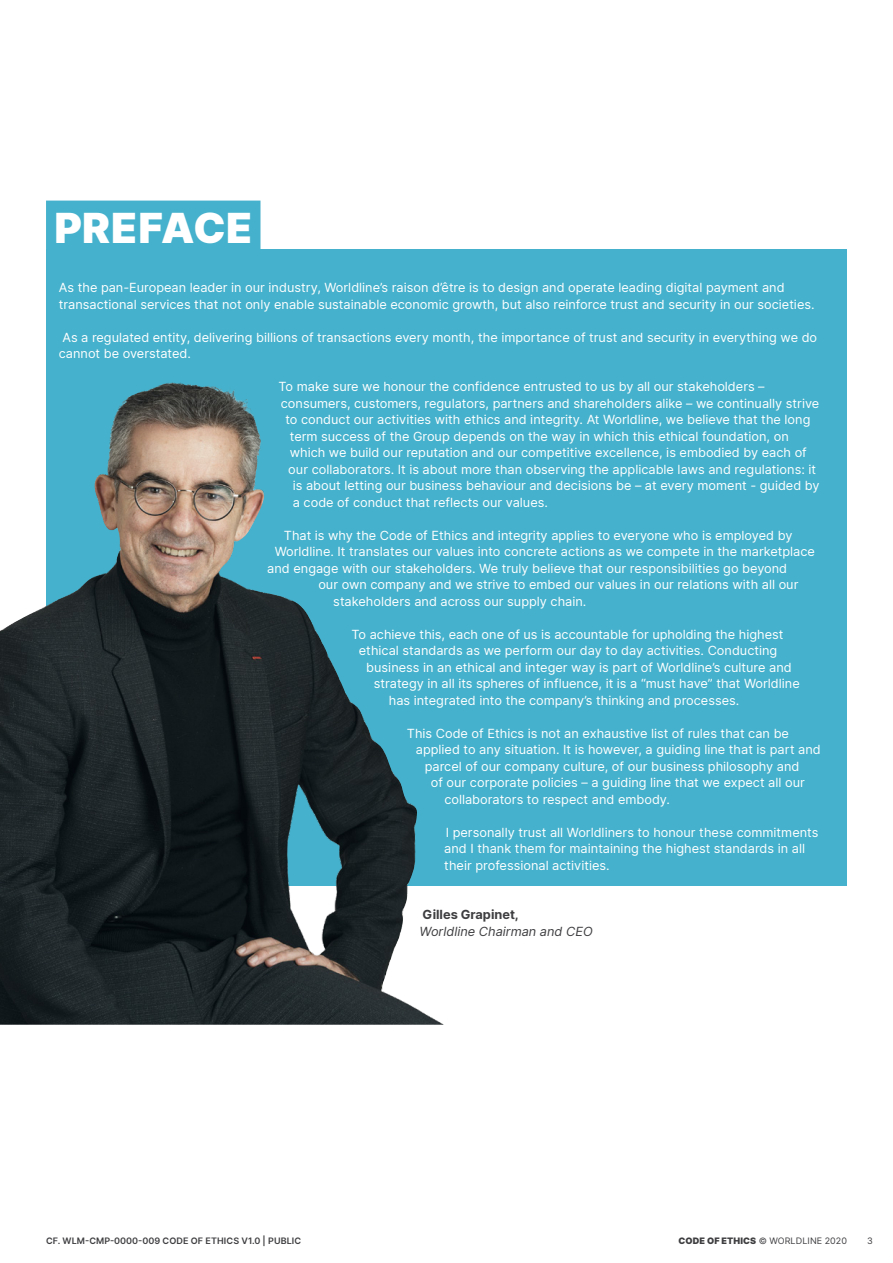
<style>
.page{position:relative;width:893px;height:1263px;background:#fff}
.page>*{position:absolute;margin:0;border:0;box-sizing:border-box;transform-origin:0 0}
.t1{font:900 42px "Inter";letter-spacing:.01em;color:#fff}
.t2{font:12.75px/16.5px "Inter";color:#fff}
.t3{font:italic 12.75px "Inter";color:#3e3d40}
.t4{font:700 12.75px "Inter";color:#3e3d40}
.t5{font:600 9px "Inter";letter-spacing:.01em;color:#3e3d40}
.t6{font:9px "Inter";letter-spacing:.01em;color:#3e3d40}
.s1{font-weight:900}
</style>
<div class="page">
<div style="left:46px;top:249px;width:801px;height:637px;background:#45b1cc"></div>
<img style="left:0;top:382px;width:444px;height:643px">
<div style="left:46px;top:201px;width:214px;height:51px;background:#45b1cc"></div>
<h1 class="t1" style="left:54px;top:196px;width:199px">PREFACE</h1>
<p class="t2" style="left:59px;top:279px;width:755px">As the pan-European leader in our industry, Worldline’s raison d’être is to design and operate leading digital payment and transactional services that not only enable sustainable economic growth, but also reinforce trust and security in our societies.</p>
<p class="t2" style="left:59px;top:328px;width:760px">As a regulated entity, delivering billions of transactions every month, the importance of trust and security in everything we do cannot be overstated.</p>
<p class="t2" style="left:278px;top:378px;width:488px">To make sure we honour the confidence entrusted to us by all our stakeholders –</p>
<p class="t2" style="left:281px;top:394px;width:540px">consumers, customers, regulators, partners and shareholders alike – we continually strive</p>
<p class="t2" style="left:285px;top:411px;width:527px">to conduct our activities with ethics and integrity. At Worldline, we believe that the long</p>
<p class="t2" style="left:290px;top:427px;width:501px">term success of the Group depends on the way in which this ethical foundation, on</p>
<p class="t2" style="left:290px;top:444px;width:519px">which we build our reputation and our competitive excellence, is embodied by each of</p>
<p class="t2" style="left:288px;top:460px;width:529px">our collaborators. It is about more than observing the applicable laws and regulations: it</p>
<p class="t2" style="left:293px;top:477px;width:528px">is about letting our business behaviour and decisions be – at every moment - guided by</p>
<p class="t2" style="left:293px;top:493px;width:255px">a code of conduct that reflects our values.</p>
<p class="t2" style="left:284px;top:526px;width:510px">That is why the Code of Ethics and integrity applies to everyone who is employed by</p>
<p class="t2" style="left:275px;top:543px;width:542px">Worldline. It translates our values into concrete actions as we compete in the marketplace</p>
<p class="t2" style="left:267px;top:559px;width:521px">and engage with our stakeholders. We truly believe that our responsibilities go beyond</p>
<p class="t2" style="left:318px;top:576px;width:482px">our own company and we strive to embed our values in our relations with all our</p>
<p class="t2" style="left:333px;top:592px;width:253px">stakeholders and across our supply chain.</p>
<p class="t2" style="left:351px;top:625px;width:434px">To achieve this, each one of us is accountable for upholding the highest</p>
<p class="t2" style="left:359px;top:642px;width:420px">ethical standards as we perform our day to day activities. Conducting</p>
<p class="t2" style="left:366px;top:658px;width:427px">business in an ethical and integer way is part of Worldline’s culture and</p>
<p class="t2" style="left:374px;top:675px;width:427px">strategy in all its spheres of influence, it is a “must have” that Worldline</p>
<p class="t2" style="left:389px;top:691px;width:350px">has integrated into the company’s thinking and processes.</p>
<p class="t2" style="left:407px;top:724px;width:384px">This Code of Ethics is not an exhaustive list of rules that can be</p>
<p class="t2" style="left:416px;top:741px;width:406px">applied to any situation. It is however, a guiding line that is part and</p>
<p class="t2" style="left:425px;top:757px;width:376px">parcel of our company culture, of our business philosophy and</p>
<p class="t2" style="left:431px;top:774px;width:376px">of our corporate policies – a guiding line that we expect all our</p>
<p class="t2" style="left:444px;top:790px;width:225px">collaborators to respect and embody.</p>
<p class="t2" style="left:444px;top:823px;width:376px">I personally trust all Worldliners to honour these commitments and I thank them for maintaining the highest standards in all their professional activities.</p>
<p class="t4" style="left:423px;top:905px;width:98px">Gilles Grapinet,</p>
<p class="t3" style="left:420px;top:922px;width:175px">Worldline Chairman and CEO</p>
<p class="t5" style="left:46px;top:1234px;width:257px">CF. WLM-CMP-0000-009 CODE OF ETHICS V1.0 | PUBLIC</p>
<p class="t6" style="left:679px;top:1234px;width:170px"><span class="s1">CODE OF ETHICS</span> © WORLDLINE 2020</p>
<p class="t6" style="left:867px;top:1234px;width:7px">3</p>
</div>
